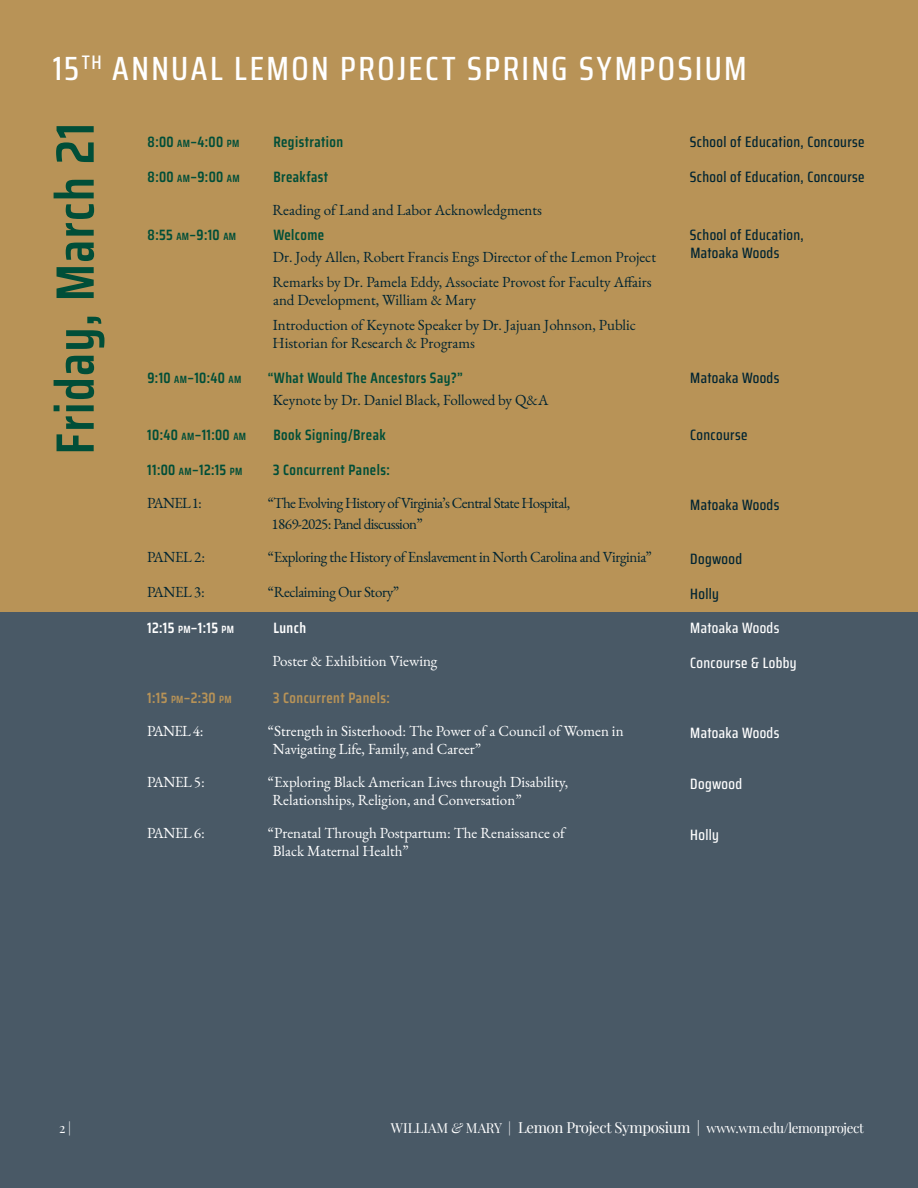
<style>
.page{position:relative;width:918px;height:1188px;background:#b89357}
.page>*{position:absolute;margin:0;border:0;box-sizing:border-box;transform-origin:0 0}
.t1{font:600 54px "Saira Condensed";letter-spacing:.025em;color:#004e38}
.t2{font:500 33.6px "Saira Condensed";letter-spacing:.07em;color:#fff}
.t3{font:15px/24.8px "EB Garamond";color:#002432}
.t4{font:15px/18px "EB Garamond";color:#fff}
.t5{font:500 15px/18px "Saira Condensed";letter-spacing:.025em;color:#002432}
.t6{font:600 15px "Saira Condensed";letter-spacing:.03em;color:#004e38}
.t7{font:600 15px "Saira Condensed";letter-spacing:.025em;color:#004e38}
.t8{font:15px "EB Garamond";letter-spacing:-.025em;color:#002432}
.t9{font:15px/21px "EB Garamond";letter-spacing:-.04em;color:#002432}
.t10{font:500 15px "Saira Condensed";letter-spacing:.025em;color:#fff}
.t11{font:600 15px "Saira Condensed";letter-spacing:.03em;color:#b89357}
.t12{font:600 15px "Saira Condensed";color:#fff}
.t13{font:600 15px "Saira Condensed";color:#b89357}
.t14{font:600 15px "Saira Condensed";letter-spacing:.03em;color:#fff}
.t15{font:13.5px "Playfair Display";letter-spacing:-.025em;color:#fff}
.s1{font-size:10.5px}
.s2{font-style:italic}
.s3{font-size:15px}
</style>
<div class="page">
<div style="left:0;top:612px;width:918px;height:576px;background:#495966"></div>
<h2 class="t2" style="left:53px;top:43px;width:695px">15<sup>TH</sup> ANNUAL LEMON PROJECT SPRING SYMPOSIUM</h2>
<h1 class="t1" style="left:34px;top:454px;width:333px;rotate:-90deg">Friday, March 21</h1>
<p class="t7" style="left:148px;top:131px;width:93px">8:00 <span class="s1">AM</span>–4:00 <span class="s1">PM</span></p>
<p class="t6" style="left:273px;top:131px;width:71px">Registration</p>
<p class="t5" style="left:690px;top:133px;width:176px">School of Education, Concourse</p>
<p class="t7" style="left:148px;top:166px;width:94px">8:00 <span class="s1">AM</span>–9:00 <span class="s1">AM</span></p>
<p class="t6" style="left:273px;top:166px;width:56px">Breakfast</p>
<p class="t5" style="left:690px;top:168px;width:176px">School of Education, Concourse</p>
<p class="t7" style="left:148px;top:223px;width:90px">8:55 <span class="s1">AM</span>–9:10 <span class="s1">AM</span></p>
<p class="t3" style="left:273px;top:198px;width:271px">Reading of Land and Labor Acknowledgments</p>
<p class="t6" style="left:273px;top:223px;width:52px">Welcome</p>
<p class="t3" style="left:273px;top:245px;width:385px">Dr. Jody Allen, Robert Francis Engs Director of the Lemon Project<br>Remarks by Dr. Pamela Eddy, Associate Provost for Faculty Affairs</p>
<p class="t3" style="left:273px;top:288px;width:365px">and Development, William &amp; Mary<br>Introduction of Keynote Speaker by Dr. Jajuan Johnson, Public</p>
<p class="t3" style="left:273px;top:331px;width:204px">Historian for Research &amp; Programs</p>
<p class="t7" style="left:147px;top:366px;width:95px">9:10 <span class="s1">AM</span>–10:40 <span class="s1">AM</span></p>
<p class="t6" style="left:268px;top:366px;width:197px">“What Would The Ancestors Say?”</p>
<p class="t3" style="left:273px;top:388px;width:277px">Keynote by Dr. Daniel Black, Followed by Q&amp;A</p>
<p class="t5" style="left:690px;top:225px;width:115px">School of Education,<br>Matoaka Woods</p>
<p class="t5" style="left:690px;top:368px;width:91px">Matoaka Woods</p>
<p class="t7" style="left:147px;top:424px;width:100px">10:40 <span class="s1">AM</span>–11:00 <span class="s1">AM</span></p>
<p class="t6" style="left:273px;top:424px;width:114px">Book Signing/Break</p>
<p class="t5" style="left:690px;top:426px;width:59px">Concourse</p>
<p class="t7" style="left:147px;top:458px;width:97px">11:00 <span class="s1">AM</span>–12:15 <span class="s1">PM</span></p>
<p class="t6" style="left:273px;top:458px;width:118px">3 Concurrent Panels:</p>
<p class="t3" style="left:147px;top:491px;width:56px">PANEL 1:</p>
<p class="t9" style="left:268px;top:492px;width:304px">“The Evolving History of Virginia’s Central State Hospital,<br>1869-2025: Panel discussion”</p>
<p class="t5" style="left:690px;top:495px;width:91px">Matoaka Woods</p>
<p class="t3" style="left:147px;top:545px;width:60px">PANEL 2:</p>
<p class="t8" style="left:268px;top:547px;width:385px">“Exploring the History of Enslavement in North Carolina and Virginia”</p>
<p class="t5" style="left:690px;top:549px;width:53px">Dogwood</p>
<p class="t3" style="left:147px;top:579px;width:59px">PANEL 3:</p>
<p class="t8" style="left:268px;top:582px;width:133px">“Reclaiming Our Story”</p>
<p class="t5" style="left:690px;top:584px;width:30px">Holly</p>
<p class="t12" style="left:147px;top:617px;width:88px">12:15 <span class="s1">PM</span>–1:15 <span class="s1">PM</span></p>
<p class="t14" style="left:273px;top:617px;width:34px">Lunch</p>
<p class="t10" style="left:690px;top:617px;width:91px">Matoaka Woods</p>
<p class="t4" style="left:273px;top:652px;width:166px">Poster &amp; Exhibition Viewing</p>
<p class="t10" style="left:690px;top:652px;width:108px">Concourse &amp; Lobby</p>
<p class="t13" style="left:147px;top:687px;width:86px">1:15 <span class="s1">PM</span>–2:30 <span class="s1">PM</span></p>
<p class="t11" style="left:273px;top:687px;width:118px">3 Concurrent Panels:</p>
<p class="t4" style="left:147px;top:722px;width:58px">PANEL 4:</p>
<p class="t4" style="left:273px;top:722px;width:352px;text-indent:-5px">“Strength in Sisterhood: The Power of a Council of Women in<br>Navigating Life, Family, and Career”</p>
<p class="t10" style="left:690px;top:722px;width:91px">Matoaka Woods</p>
<p class="t4" style="left:147px;top:773px;width:59px">PANEL 5:</p>
<p class="t4" style="left:273px;top:773px;width:297px;text-indent:-5px">“Exploring Black American Lives through Disability,<br>Relationships, Religion, and Conversation”</p>
<p class="t10" style="left:690px;top:772px;width:53px">Dogwood</p>
<p class="t4" style="left:147px;top:824px;width:59px">PANEL 6:</p>
<p class="t4" style="left:273px;top:824px;width:294px;text-indent:-5px">“Prenatal Through Postpartum: The Renaissance of<br>Black Maternal Health”</p>
<p class="t10" style="left:690px;top:823px;width:30px">Holly</p>
<p class="t15" style="left:59px;top:1117px;width:13px">2 |</p>
<p class="t15" style="left:391px;top:1117px;width:475px">WILLIAM <span class="s2">&amp;</span> MARY | <span class="s3">Lemon Project Symposium |</span> www.wm.edu/lemonproject</p>
</div>
